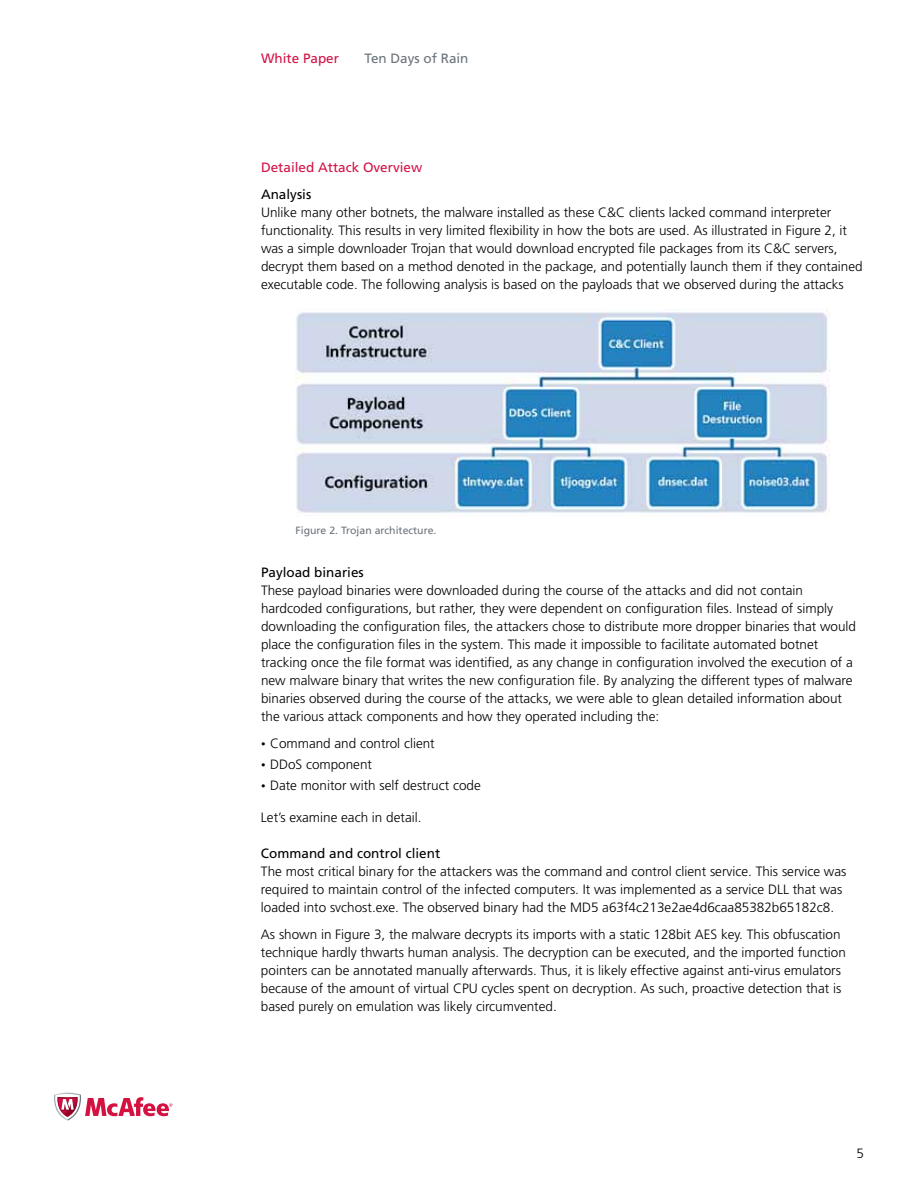
<style>
.page{position:relative;width:918px;height:1188px;background:#fff}
.page>*{position:absolute;margin:0;border:0;box-sizing:border-box;transform-origin:0 0}
.t1{font:300 13.5px/18px "Frutiger LT Std";color:#000}
.t2{font:13.5px "Frutiger LT Std";color:#000}
.t3{font:13.5px "Frutiger LT Std";color:#d31245}
.t4{font:13.5px "Frutiger LT Std";color:#6a737b}
.t5{font:10.5px "Frutiger LT Std";color:#6a737b}
.s1{font-size:9px}
</style>
<div class="page">
<svg style="left:54px;top:1093px;width:119px;height:28px"></svg>
<img style="left:296px;top:310px;width:533px;height:205px">
<p class="t3" style="left:261px;top:50px;width:80px">White Paper</p>
<p class="t4" style="left:365px;top:50px;width:106px">Ten Days of Rain</p>
<p class="t3" style="left:261px;top:159px;width:163px">Detailed Attack Overview</p>
<p class="t2" style="left:261px;top:186px;width:52px">Analysis</p>
<p class="t1" style="left:261px;top:204px;width:603px">Unlike many other botnets, the malware installed as these C&amp;C clients lacked command interpreter functionality. This results in very limited flexibility in how the bots are used. As illustrated in Figure 2, it was a simple downloader Trojan that would download encrypted file packages from its C&amp;C servers, decrypt them based on a method denoted in the package, and potentially launch them if they contained executable code. The following analysis is based on the payloads that we observed during the attacks</p>
<p class="t5" style="left:296px;top:524px;width:143px">Figure 2. Trojan architecture.</p>
<p class="t2" style="left:261px;top:564px;width:104px">Payload binaries</p>
<p class="t1" style="left:261px;top:582px;width:597px">These payload binaries were downloaded during the course of the attacks and did not contain hardcoded configurations, but rather, they were dependent on configuration files. Instead of simply downloading the configuration files, the attackers chose to distribute more dropper binaries that would place the configuration files in the system. This made it impossible to facilitate automated botnet tracking once the file format was identified, as any change in configuration involved the execution of a new malware binary that writes the new configuration file. By analyzing the different types of malware binaries observed during the course of the attacks, we were able to glean detailed information about the various attack components and how they operated including the:</p>
<p class="t1" style="left:261px;top:735px;width:175px"><span class="s1">•</span> Command and control client</p>
<p class="t1" style="left:261px;top:756px;width:113px"><span class="s1">•</span> DDoS component</p>
<p class="t1" style="left:261px;top:777px;width:221px"><span class="s1">•</span> Date monitor with self destruct code</p>
<p class="t1" style="left:261px;top:808px;width:162px">Let’s examine each in detail.</p>
<p class="t2" style="left:261px;top:845px;width:181px">Command and control client</p>
<p class="t1" style="left:261px;top:862px;width:587px">The most critical binary for the attackers was the command and control client service. This service was required to maintain control of the infected computers. It was implemented as a service DLL that was loaded into svchost.exe. The observed binary had the MD5 a63f4c213e2ae4d6caa85382b65182c8.</p>
<p class="t1" style="left:261px;top:925px;width:586px">As shown in Figure 3, the malware decrypts its imports with a static 128bit AES key. This obfuscation technique hardly thwarts human analysis. The decryption can be executed, and the imported function pointers can be annotated manually afterwards. Thus, it is likely effective against anti-virus emulators because of the amount of virtual CPU cycles spent on decryption. As such, proactive detection that is based purely on emulation was likely circumvented.</p>
<p class="t1" style="left:856px;top:1144px;width:9px">5</p>
</div>
